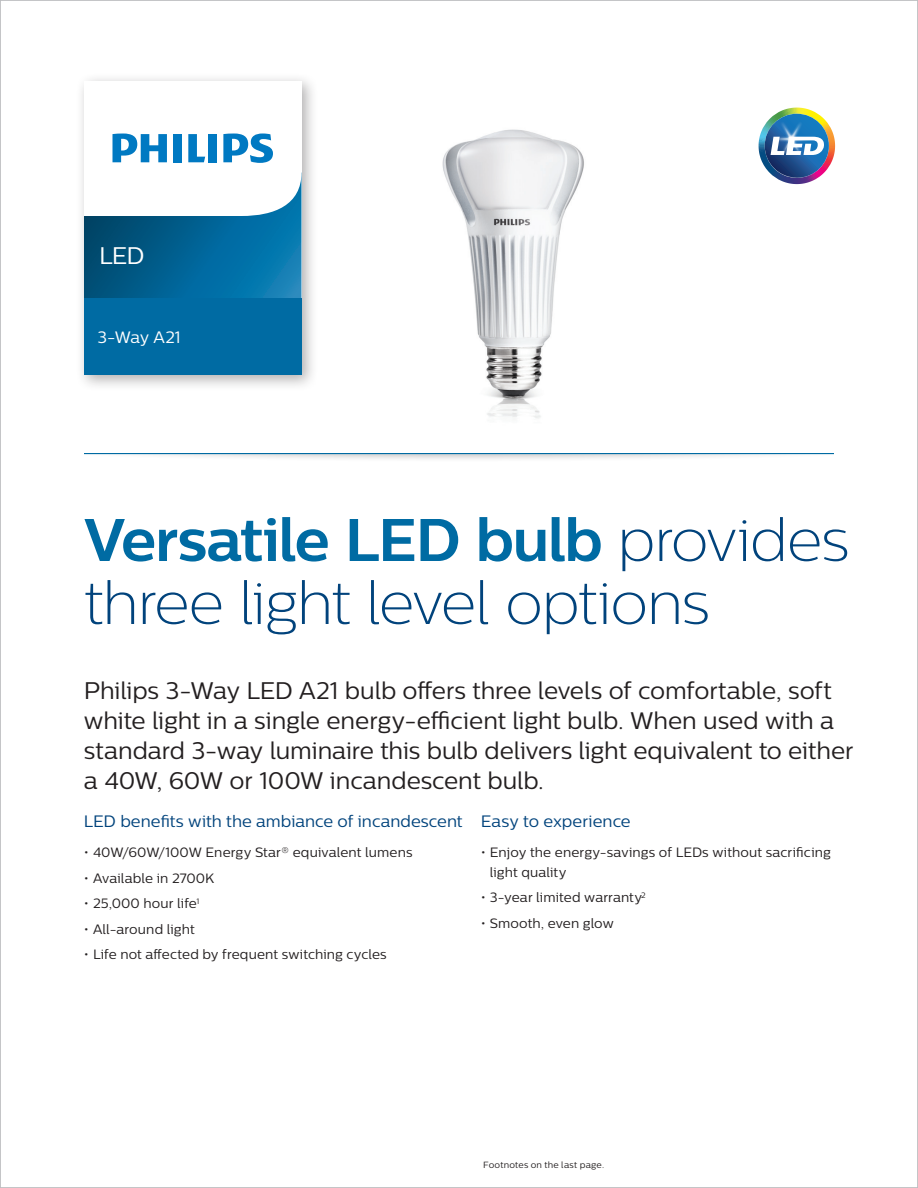
<style>
.page{position:relative;width:918px;height:1188px;background:#fff}
.page>*{position:absolute;margin:0;border:0;box-sizing:border-box;transform-origin:0 0}
.Cover_1{font:60px/63px "Centrale Sans X Light";letter-spacing:-.03em;color:#01437c}
.Title_16{font:24px/30px "Centrale Sans";letter-spacing:-.01em;color:#231f20}
.Title_16-2{font:24px "Centrale Sans";color:#fff}
.Body_11{font:16.5px "Centrale Sans";color:#01437c}
.Body_11-2{font:16.5px "Centrale Sans";letter-spacing:-.015em;color:#fff}
.Bullet_09{font:13.5px/19.5px "Centrale Sans";letter-spacing:.005em;color:#231f20}
.Footnote_06{font:9px "Centrale Sans";letter-spacing:.025em;color:#231f20}
.s1{font-family:"Centrale Sans";font-weight:700;color:#006ba3}
</style>
<div class="page">
<img style="left:442px;top:129px;width:142px;height:289px">
<div style="left:65px;top:444px;width:788px;height:19px;background:#231f20;opacity:.3"></div>
<hr style="left:84px;top:453px;width:750px;height:1px;background:#006ba3">
<div style="left:54px;top:438px;width:810px;height:15px;background:#fff"></div>
<div style="left:0;top:438px;width:84px;height:30px;background:#fff"></div>
<div style="left:834px;top:438px;width:84px;height:30px;background:#fff"></div>
<div style="left:76px;top:73px;width:242px;height:319px;background:#231f20;opacity:.35"></div>
<svg style="left:84px;top:81px;width:218px;height:217px"></svg>
<div style="left:84px;top:298px;width:218px;height:77px;background:#006ba3"></div>
<svg style="left:756px;top:105px;width:82px;height:82px"></svg>
<img style="left:759px;top:108px;width:74px;height:76px">
<p class="Title_16-2" style="left:99px;top:242px;width:47px">LED</p>
<p class="Body_11-2" style="left:98px;top:328px;width:85px">3-Way A21</p>
<p class="Cover_1" style="left:84px;top:508px;width:767px"><span class="s1">Versatile LED bulb</span> provides three light level options</p>
<p class="Title_16" style="left:84px;top:675px;width:771px">Philips 3-Way LED A21 bulb offers three levels of comfortable, soft white light in a single energy-efficient light bulb. When used with a standard 3-way luminaire this bulb delivers light equivalent to either a 40W, 60W or 100W incandescent bulb.</p>
<p class="Body_11" style="left:84px;top:811px;width:380px">LED benefits with the ambiance of incandescent</p>
<p class="Bullet_09" style="left:84px;top:843px;width:330px">• 40W/60W/100W Energy Star® equivalent lumens</p>
<p class="Bullet_09" style="left:84px;top:868px;width:132px">• Available in 2700K</p>
<p class="Bullet_09" style="left:84px;top:894px;width:117px">• 25,000 hour life<sup>1</sup></p>
<p class="Bullet_09" style="left:84px;top:919px;width:112px">• All-around light</p>
<p class="Bullet_09" style="left:84px;top:945px;width:304px">• Life not affected by frequent switching cycles</p>
<p class="Body_11" style="left:481px;top:811px;width:151px">Easy to experience</p>
<p class="Bullet_09" style="left:490px;top:843px;width:343px;text-indent:-9px">• Enjoy the energy-savings of LEDs without sacrificing light quality</p>
<p class="Bullet_09" style="left:481px;top:888px;width:166px">• 3-year limited warranty<sup>2</sup></p>
<p class="Bullet_09" style="left:481px;top:913px;width:135px">• Smooth, even glow</p>
<p class="Footnote_06" style="left:483px;top:1159px;width:123px">Footnotes on the last page.</p>
</div>
